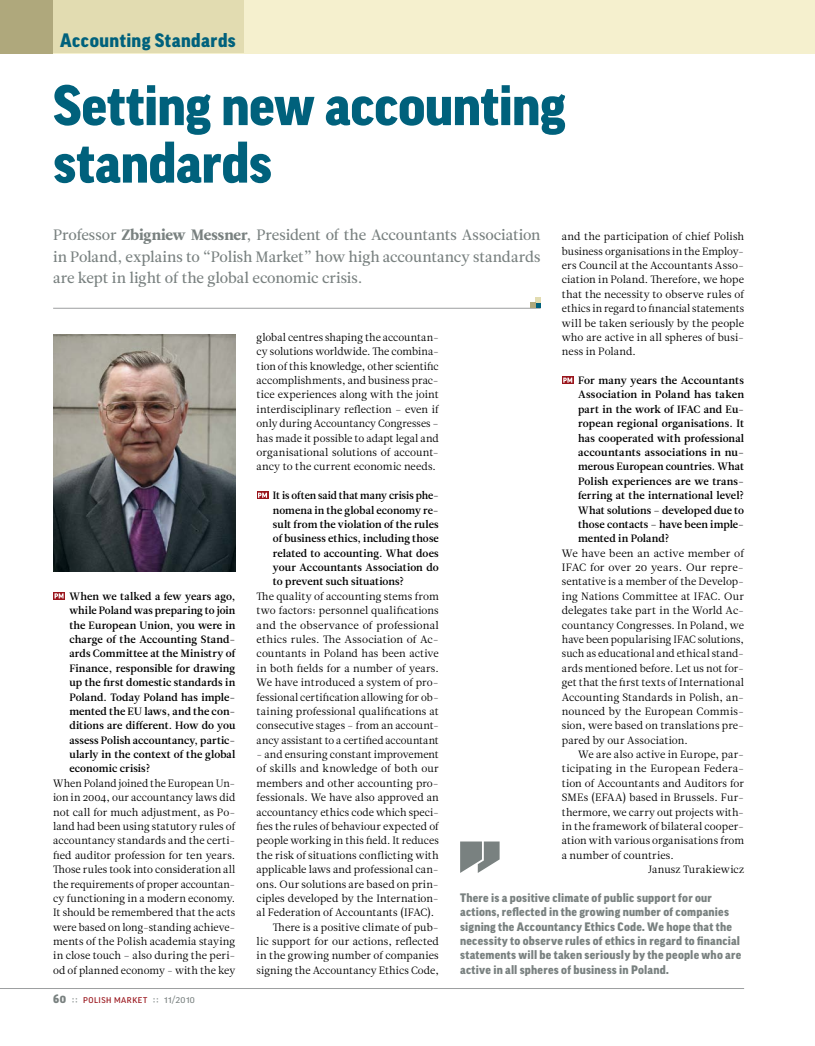
<style>
.page{position:relative;width:815px;height:1046px;background:#fff}
.page>*{position:absolute;margin:0;border:0;box-sizing:border-box;transform-origin:0 0}
.t1{font:900 55px/57.5px "Good Pro";letter-spacing:-.01em;color:#00617c}
.t2{font:900 18.75px "Good Pro";letter-spacing:.025em;color:#00617c}
.t3{font:15px/21.5px "Leitura News Roman 2";letter-spacing:-.005em;color:#798180;text-align:justify}
.t4{font:900 11.88px/14.4px "Good Pro";letter-spacing:.02em;color:#798180}
.t5{font:10.62px/14.4px "Leitura News Roman 1";letter-spacing:.005em;color:#000;text-align:justify}
.t6{font:10.62px/14.4px "Leitura News Roman 3";letter-spacing:.005em;color:#000;text-align:justify}
.t7{font:10px "Good Pro";letter-spacing:.045em;color:#9a161d}
.s1{font-family:"Leitura News Roman 4"}
.s2{font-weight:900;font-size:12.5px;color:#798180}
.s3{font-family:"Leitura News Roman 1";font-size:10.62px;color:#798180}
.s4{color:#798180}
</style>
<div class="page">
<div style="left:0;top:0;width:53px;height:53px;background:#afa87c"></div>
<div style="left:53px;top:0;width:762px;height:53px;background:#f5f0ce"></div>
<div style="left:53px;top:0;width:190px;height:53px;background:#e2dcb1"></div>
<hr style="left:0;top:988px;width:744px;height:1px;background:#9c9e9f">
<hr style="left:53px;top:308px;width:488px;height:1px;background:#9c9e9f">
<svg style="left:530px;top:297px;width:11px;height:11px"></svg>
<svg style="left:53px;top:592px;width:12px;height:7px"></svg>
<svg style="left:55px;top:593px;width:9px;height:5px"></svg>
<svg style="left:257px;top:491px;width:11px;height:8px"></svg>
<svg style="left:258px;top:492px;width:9px;height:5px"></svg>
<svg style="left:562px;top:376px;width:12px;height:8px"></svg>
<svg style="left:563px;top:377px;width:9px;height:5px"></svg>
<svg style="left:460px;top:841px;width:40px;height:31px"></svg>
<img style="left:53px;top:335px;width:182px;height:236px">
<h2 class="t2" style="left:60px;top:30px;width:177px">Accounting Standards</h2>
<h1 class="t1" style="left:53px;top:77px;width:514px">Setting new accounting standards</h1>
<h3 class="t3" style="left:53px;top:224px;width:489px">Professor <span class="s1">Zbigniew Messner</span>, President of the Accountants Association in Poland, explains to “Polish Market” how high accountancy standards are kept in light of the global economic crisis.</h3>
<p class="t5" style="left:562px;top:229px;width:184px">and the participation of chief Polish business organisations in the Employ&shy;ers Council at the Accountants Asso&shy;ciation in Poland. Therefore, we hope that the necessity to observe rules of ethics in regard to financial statements will be taken seriously by the people who are active in all spheres of busi&shy;ness in Poland.</p>
<p class="t6" style="left:578px;top:373px;width:168px">For many years the Accountants Association in Poland has taken part in the work of IFAC and Eu&shy;ropean regional organisations. It has cooperated with professional accountants associations in nu&shy;merous European countries. What Polish experiences are we trans&shy;ferring at the international level?<br>What solutions – developed due to those contacts – have been imple&shy;mented in Poland?</p>
<p class="t5" style="left:562px;top:546px;width:184px">We have been an active member of IFAC for over 20 years. Our repre&shy;sentative is a member of the Develop&shy;ing Nations Committee at IFAC. Our delegates take part in the World Ac&shy;countancy Congresses. In Poland, we have been popularising IFAC solutions, such as educational and ethical stand&shy;ards mentioned before. Let us not for&shy;get that the first texts of International Accounting Standards in Polish, an&shy;nounced by the European Commis&shy;sion, were based on translations pre&shy;pared by our Association.</p>
<p class="t5" style="left:578px;top:747px;width:167px">We are also active in Europe, par-</p>
<p class="t5" style="left:562px;top:761px;width:184px">ticipating in the European Federa-</p>
<p class="t5" style="left:562px;top:776px;width:184px">tion of Accountants and Auditors for</p>
<p class="t5" style="left:562px;top:790px;width:184px">SMEs (EFAA) based in Brussels. Fur-</p>
<p class="t5" style="left:562px;top:804px;width:184px">thermore, we carry out projects with-</p>
<p class="t5" style="left:562px;top:819px;width:184px">in the framework of bilateral cooper-</p>
<p class="t5" style="left:562px;top:833px;width:184px">ation with various organisations from</p>
<p class="t5" style="left:562px;top:847px;width:113px">a number of countries.</p>
<p class="t5" style="left:648px;top:862px;width:97px">Janusz Turakiewicz</p>
<p class="t4" style="left:460px;top:890px;width:283px">There is a positive climate of public support for our actions, reflected in the growing number of companies signing the Accountancy Ethics Code. We hope that the necessity to observe rules of ethics in regard to financial statements will be taken seriously by the people who are active in all spheres of business in Poland.</p>
<p class="t5" style="left:257px;top:330px;width:184px">global centres shaping the accountan&shy;cy solutions worldwide. The combina&shy;tion of this knowledge, other scientific accomplishments, and business prac&shy;tice experiences along with the joint interdisciplinary reflection – even if only during Accountancy Congresses – has made it possible to adapt legal and organisational solutions of account&shy;ancy to the current economic needs.</p>
<p class="t6" style="left:273px;top:488px;width:167px">It is often said that many crisis phe&shy;nomena in the global economy re&shy;sult from the violation of the rules of business ethics, including those related to accounting. What does your Accountants Association do to prevent such situations?</p>
<p class="t5" style="left:257px;top:589px;width:184px">The quality of accounting stems from two factors: personnel qualifications and the observance of professional ethics rules. The Association of Ac&shy;countants in Poland has been active in both fields for a number of years.<br>We have introduced a system of pro&shy;fessional certification allowing for ob&shy;taining professional qualifications at consecutive stages – from an account&shy;ancy assistant to a certified accountant</p>
<p class="t5" style="left:257px;top:747px;width:184px">- and ensuring constant improvement</p>
<p class="t5" style="left:257px;top:761px;width:184px">of skills and knowledge of both our</p>
<p class="t5" style="left:257px;top:776px;width:184px">members and other accounting pro-</p>
<p class="t5" style="left:257px;top:790px;width:184px">fessionals. We have also approved an</p>
<p class="t5" style="left:257px;top:804px;width:184px">accountancy ethics code which speci-</p>
<p class="t5" style="left:257px;top:819px;width:184px">fies the rules of behaviour expected of</p>
<p class="t5" style="left:257px;top:833px;width:184px">people working in this field. It reduces</p>
<p class="t5" style="left:257px;top:847px;width:184px">the risk of situations conflicting with</p>
<p class="t5" style="left:257px;top:862px;width:184px">applicable laws and professional can-</p>
<p class="t5" style="left:257px;top:876px;width:184px">ons. Our solutions are based on prin-</p>
<p class="t5" style="left:257px;top:891px;width:184px">ciples developed by the Internation-</p>
<p class="t5" style="left:257px;top:905px;width:179px">al Federation of Accountants (IFAC).</p>
<p class="t5" style="left:273px;top:919px;width:167px">There is a positive climate of pub-</p>
<p class="t5" style="left:257px;top:934px;width:184px">lic support for our actions, reflected</p>
<p class="t5" style="left:257px;top:948px;width:184px">in the growing number of companies</p>
<p class="t5" style="left:257px;top:962px;width:184px">signing the Accountancy Ethics Code,</p>
<p class="t6" style="left:69px;top:589px;width:168px">When we talked a few years ago, while Poland was preparing to join the European Union, you were in charge of the Accounting Stand&shy;ards Committee at the Ministry of Finance, responsible for drawing up the first domestic standards in Poland. Today Poland has imple&shy;mented the EU laws, and the con&shy;ditions are different. How do you assess Polish accountancy, partic&shy;ularly in the context of the global economic crisis?</p>
<p class="t5" style="left:53px;top:776px;width:184px">When Poland joined the European Un&shy;ion in 2004, our accountancy laws did not call for much adjustment, as Po&shy;land had been using statutory rules of accountancy standards and the certi&shy;fied auditor profession for ten years.<br>Those rules took into consideration all the requirements of proper accountan&shy;cy functioning in a modern economy.<br>It should be remembered that the acts were based on long-standing achieve&shy;ments of the Polish academia staying in close touch – also during the peri&shy;od of planned economy - with the key</p>
<p class="t7" style="left:53px;top:993px;width:143px"><span class="s2">60</span> <span class="s3">::</span> POLISH MARKET <span class="s3">::</span> <span class="s4">11/2010</span></p>
</div>
